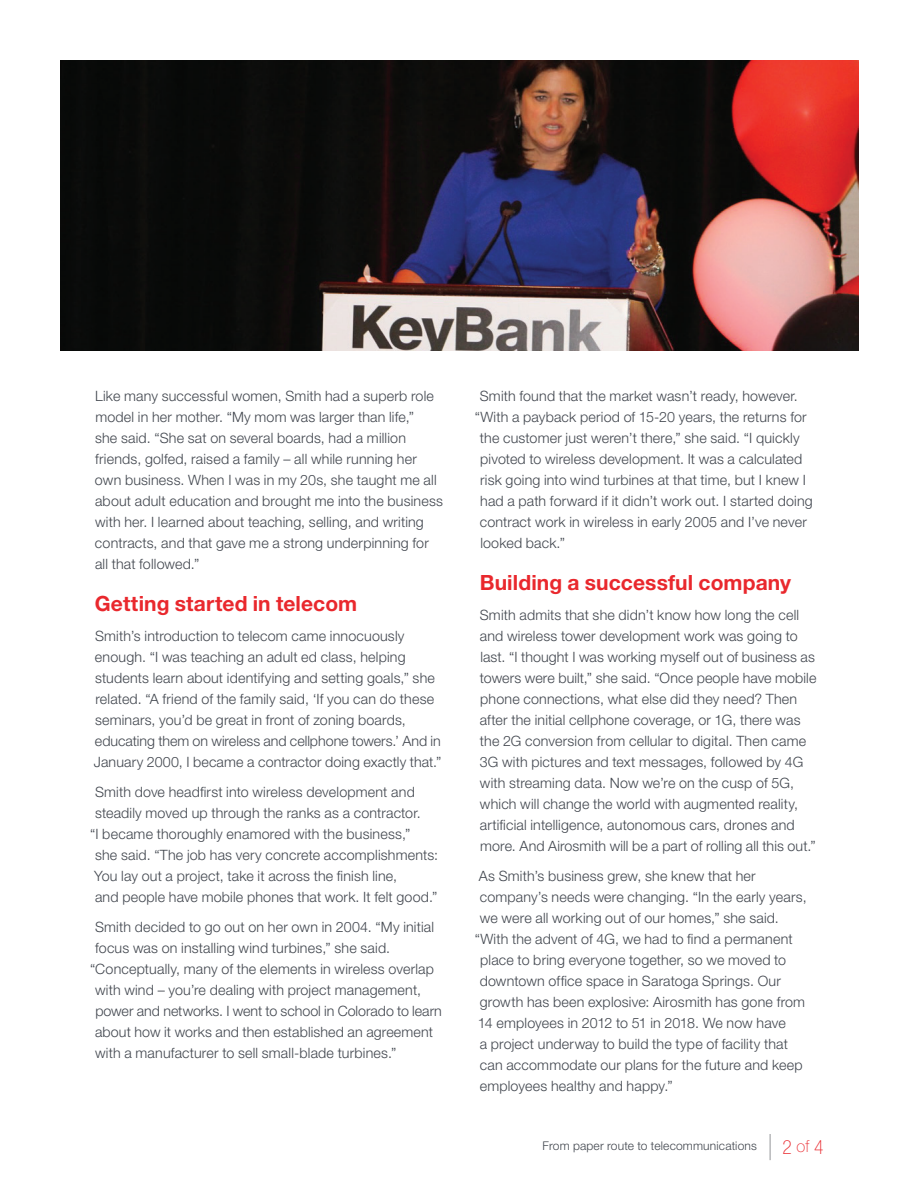
<style>
.page{position:relative;width:918px;height:1188px;background:#fff}
.page>*{position:absolute;margin:0;border:0;box-sizing:border-box;transform-origin:0 0}
.t1{font:700 21px "Helvetica Neue LT Std";letter-spacing:.005em;color:#e9282d}
.t2{font:100 condensed 19.5px "Helvetica Neue LT Std";color:#e9282d}
.t3{font:300 14.25px/21px "Helvetica Neue LT Std";letter-spacing:.015em;color:#41464e}
.t4{font:300 12px "Helvetica Neue LT Std";letter-spacing:.015em;color:#41464e}
.s1{font-stretch:normal;font-size:16.5px}
</style>
<div class="page">
<img style="left:61px;top:60px;width:798px;height:291px">
<svg style="left:770px;top:1134px;width:1px;height:26px"></svg>
<p class="t3" style="left:95px;top:386px;width:350px">Like many successful women, Smith had a superb role model in her mother. “My mom was larger than life,”<br>she said. “She sat on several boards, had a million friends, golfed, raised a family – all while running her own business. When I was in my 20s, she taught me all about adult education and brought me into the business with her. I learned about teaching, selling, and writing contracts, and that gave me a strong underpinning for all that followed.”</p>
<h1 class="t1" style="left:95px;top:591px;width:264px">Getting started in telecom</h1>
<p class="t3" style="left:94px;top:626px;width:349px">Smith’s introduction to telecom came innocuously enough. “I was teaching an adult ed class, helping students learn about identifying and setting goals,” she related. “A friend of the family said, ‘If you can do these seminars, you’d be great in front of zoning boards, educating them on wireless and cellphone towers.’ And in January 2000, I became a contractor doing exactly that.”</p>
<p class="t3" style="left:95px;top:782px;width:321px">Smith dove headfirst into wireless development and</p>
<p class="t3" style="left:95px;top:803px;width:327px">steadily moved up through the ranks as a contractor.</p>
<p class="t3" style="left:90px;top:824px;width:322px">“I became thoroughly enamored with the business,”</p>
<p class="t3" style="left:95px;top:845px;width:345px">she said. “The job has very concrete accomplishments:</p>
<p class="t3" style="left:94px;top:866px;width:305px">You lay out a project, take it across the finish line,</p>
<p class="t3" style="left:95px;top:887px;width:344px">and people have mobile phones that work. It felt good.”</p>
<p class="t3" style="left:95px;top:917px;width:341px">Smith decided to go out on her own in 2004. “My initial</p>
<p class="t3" style="left:95px;top:938px;width:296px">focus was on installing wind turbines,” she said.</p>
<p class="t3" style="left:90px;top:959px;width:346px">“Conceptually, many of the elements in wireless overlap</p>
<p class="t3" style="left:95px;top:980px;width:327px">with wind – you’re dealing with project management,</p>
<p class="t3" style="left:95px;top:1001px;width:348px">power and networks. I went to school in Colorado to learn</p>
<p class="t3" style="left:95px;top:1022px;width:340px">about how it works and then established an agreement</p>
<p class="t3" style="left:95px;top:1043px;width:303px">with a manufacturer to sell small-blade turbines.”</p>
<p class="t3" style="left:480px;top:386px;width:320px">Smith found that the market wasn’t ready, however.</p>
<p class="t3" style="left:475px;top:407px;width:333px">“With a payback period of 15-20 years, the returns for</p>
<p class="t3" style="left:480px;top:428px;width:321px">the customer just weren’t there,” she said. “I quickly</p>
<p class="t3" style="left:480px;top:449px;width:324px">pivoted to wireless development. It was a calculated</p>
<p class="t3" style="left:480px;top:470px;width:327px">risk going into wind turbines at that time, but I knew I</p>
<p class="t3" style="left:480px;top:491px;width:334px">had a path forward if it didn’t work out. I started doing</p>
<p class="t3" style="left:480px;top:512px;width:329px">contract work in wireless in early 2005 and I’ve never</p>
<p class="t3" style="left:480px;top:533px;width:86px">looked back.”</p>
<h1 class="t1" style="left:480px;top:570px;width:313px">Building a successful company</h1>
<p class="t3" style="left:480px;top:605px;width:338px">Smith admits that she didn’t know how long the cell and wireless tower development work was going to last. “I thought I was working myself out of business as towers were built,” she said. “Once people have mobile phone connections, what else did they need? Then after the initial cellphone coverage, or 1G, there was the 2G conversion from cellular to digital. Then came 3G with pictures and text messages, followed by 4G with streaming data. Now we’re on the cusp of 5G, which will change the world with augmented reality, artificial intelligence, autonomous cars, drones and more. And Airosmith will be a part of rolling all this out.”</p>
<p class="t3" style="left:479px;top:866px;width:278px">As Smith’s business grew, she knew that her</p>
<p class="t3" style="left:480px;top:887px;width:328px">company’s needs were changing. “In the early years,</p>
<p class="t3" style="left:480px;top:908px;width:301px">we were all working out of our homes,” she said.</p>
<p class="t3" style="left:475px;top:929px;width:319px">“With the advent of 4G, we had to find a permanent</p>
<p class="t3" style="left:480px;top:950px;width:308px">place to bring everyone together, so we moved to</p>
<p class="t3" style="left:480px;top:971px;width:303px">downtown office space in Saratoga Springs. Our</p>
<p class="t3" style="left:480px;top:992px;width:327px">growth has been explosive: Airosmith has gone from</p>
<p class="t3" style="left:478px;top:1013px;width:309px">14 employees in 2012 to 51 in 2018. We now have</p>
<p class="t3" style="left:480px;top:1034px;width:310px">a project underway to build the type of facility that</p>
<p class="t3" style="left:480px;top:1055px;width:324px">can accommodate our plans for the future and keep</p>
<p class="t3" style="left:480px;top:1076px;width:195px">employees healthy and happy.”</p>
<p class="t4" style="left:543px;top:1139px;width:216px">From paper route to telecommunications</p>
<h2 class="t2" style="left:783px;top:1136px;width:42px">2 <span class="s1">of</span> 4</h2>
</div>
